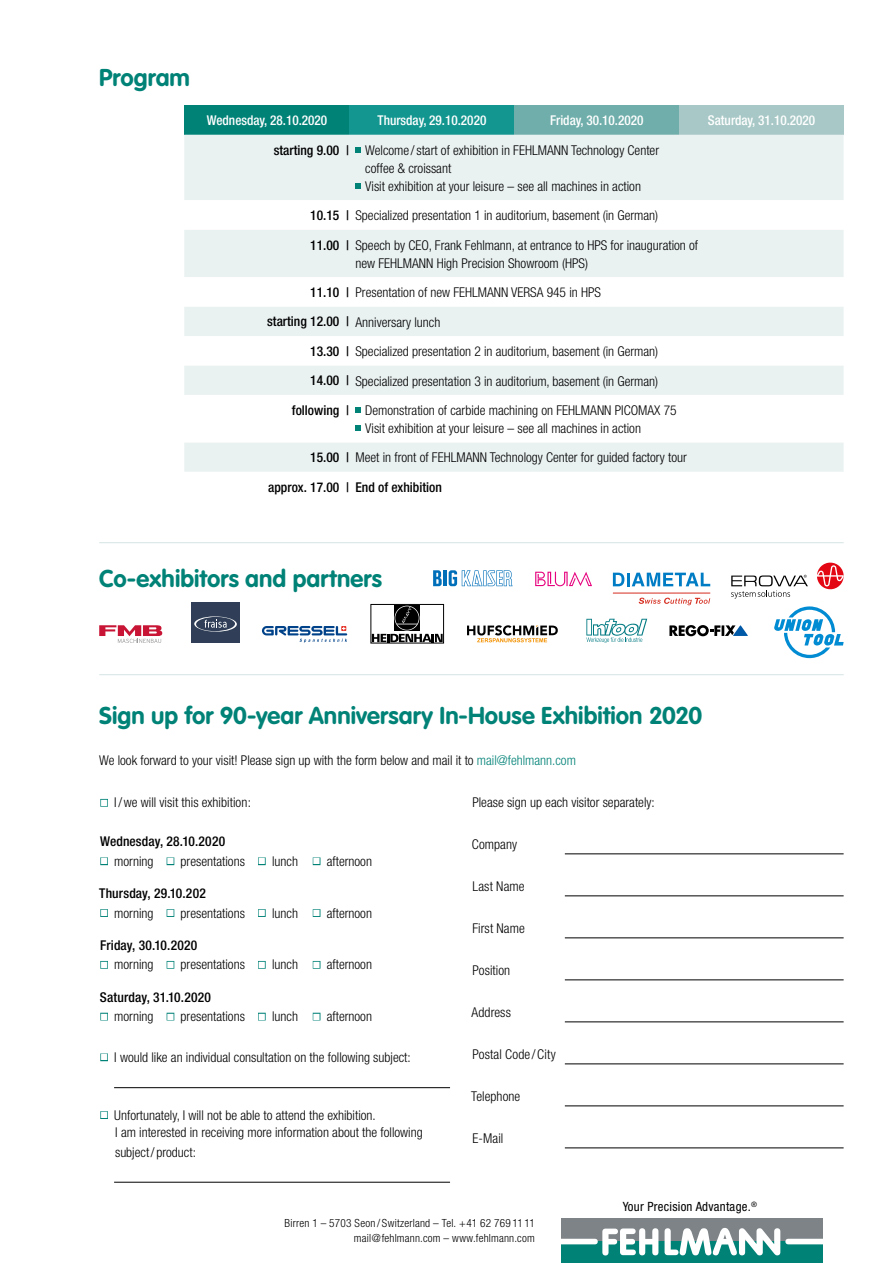
<style>
.page{position:relative;width:893px;height:1263px;background:#fff}
.page>*{position:absolute;margin:0;border:0;box-sizing:border-box;transform-origin:0 0}
.Titel_gross{font:700 24px "VAG Rounded";letter-spacing:.005em;color:#008277}
.GT{font:300 condensed 13.5px/18px "Helvetica Neue";color:#000}
.GT-2{font:500 condensed 13.5px "Helvetica Neue";color:#000}
.GT-3{font:500 condensed 13.5px "Helvetica Neue";color:#fff}
.t1{font:condensed 12.75px "Helvetica Neue";letter-spacing:.02em;color:#000}
.t2{font:300 condensed 11.25px "Helvetica Neue";letter-spacing:.02em;color:#000}
.s1{color:#008277}
</style>
<div class="page">
<hr style="left:99px;top:542px;width:745px;height:1px;background:#d5e3e3">
<hr style="left:99px;top:674px;width:745px;height:1px;background:#d5e3e3">
<div style="left:561px;top:1218px;width:261px;height:24px;background:#7d8386"></div>
<div style="left:561px;top:1241px;width:261px;height:22px;background:#008277"></div>
<svg style="left:561px;top:1228px;width:97px;height:27px"></svg>
<svg style="left:665px;top:1228px;width:157px;height:27px"></svg>
<hr style="left:443px;top:570px;width:4px;height:16px;background:#006fb9">
<svg style="left:433px;top:570px;width:9px;height:16px"></svg>
<svg style="left:449px;top:570px;width:64px;height:16px"></svg>
<svg style="left:535px;top:572px;width:57px;height:15px"></svg>
<svg style="left:731px;top:575px;width:77px;height:24px"></svg>
<svg style="left:817px;top:563px;width:27px;height:27px"></svg>
<svg style="left:613px;top:573px;width:97px;height:13px"></svg>
<hr style="left:613px;top:593px;width:97px;height:1px;background:#d52c1e">
<svg style="left:639px;top:598px;width:71px;height:7px"></svg>
<div style="left:184px;top:105px;width:165px;height:30px;background:#008277"></div>
<div style="left:349px;top:105px;width:165px;height:30px;background:#139690"></div>
<div style="left:514px;top:105px;width:165px;height:30px;background:#6faeaa"></div>
<div style="left:679px;top:105px;width:165px;height:30px;background:#a7c8c6"></div>
<div style="left:184px;top:135px;width:660px;height:65px;background:#eaf1f1"></div>
<svg style="left:184px;top:230px;width:660px;height:242px;fill:#eaf1f1"></svg>
<svg style="left:355px;top:408px;width:6px;height:5px"></svg>
<svg style="left:355px;top:426px;width:6px;height:5px"></svg>
<hr style="left:114px;top:1087px;width:336px;height:1px;background:#000">
<hr style="left:114px;top:1182px;width:336px;height:1px;background:#000">
<hr style="left:565px;top:853px;width:279px;height:1px;background:#000">
<hr style="left:565px;top:895px;width:279px;height:1px;background:#000">
<hr style="left:565px;top:937px;width:279px;height:1px;background:#000">
<hr style="left:565px;top:979px;width:279px;height:1px;background:#000">
<hr style="left:565px;top:1021px;width:279px;height:1px;background:#000">
<hr style="left:565px;top:1063px;width:279px;height:1px;background:#000">
<hr style="left:565px;top:1105px;width:279px;height:1px;background:#000">
<hr style="left:565px;top:1147px;width:279px;height:1px;background:#000">
<div style="left:191px;top:602px;width:49px;height:41px;background:#303f57"></div>
<svg style="left:194px;top:616px;width:43px;height:16px"></svg>
<svg style="left:262px;top:626px;width:85px;height:17px"></svg>
<div style="left:371px;top:604px;width:73px;height:39px;border:1px solid #000"></div>
<svg style="left:372px;top:634px;width:71px;height:8px"></svg>
<svg style="left:394px;top:605px;width:26px;height:26px"></svg>
<svg style="left:395px;top:606px;width:24px;height:24px"></svg>
<svg style="left:397px;top:607px;width:20px;height:18px"></svg>
<svg style="left:467px;top:625px;width:91px;height:17px"></svg>
<svg style="left:586px;top:619px;width:61px;height:24px"></svg>
<svg style="left:99px;top:625px;width:63px;height:18px"></svg>
<svg style="left:774px;top:606px;width:70px;height:52px"></svg>
<svg style="left:669px;top:625px;width:79px;height:11px"></svg>
<svg style="left:355px;top:148px;width:7px;height:6px"></svg>
<svg style="left:355px;top:184px;width:8px;height:6px"></svg>
<p class="Titel_gross" style="left:99px;top:64px;width:92px">Program</p>
<p class="GT-3" style="left:207px;top:113px;width:122px">Wednesday, 28.10.2020</p>
<p class="GT-3" style="left:378px;top:113px;width:110px">Thursday, 29.10.2020</p>
<p class="GT-3" style="left:550px;top:113px;width:95px">Friday, 30.10.2020</p>
<p class="GT-3" style="left:708px;top:113px;width:109px">Saturday, 31.10.2020</p>
<p class="GT-2" style="left:274px;top:142px;width:77px">starting 9.00 |</p>
<p class="GT" style="left:365px;top:141px;width:295px">Welcome /start of exhibition in FEHLMANN Technology Center coffee &amp; croissant</p>
<p class="GT" style="left:365px;top:177px;width:277px">Visit exhibition at your leisure – see all machines in action</p>
<p class="GT-2" style="left:310px;top:207px;width:40px">10.15 |</p>
<p class="GT" style="left:355px;top:206px;width:304px">Specialized presentation 1 in auditorium, basement (in German)</p>
<p class="GT-2" style="left:310px;top:237px;width:40px">11.00 |</p>
<p class="GT" style="left:355px;top:236px;width:344px">Speech by CEO, Frank Fehlmann, at entrance to HPS for inauguration of new FEHLMANN High Precision Showroom (HPS)</p>
<p class="GT-2" style="left:310px;top:284px;width:40px">11.10 |</p>
<p class="GT" style="left:355px;top:283px;width:247px">Presentation of new FEHLMANN VERSA 945 in HPS</p>
<p class="GT-2" style="left:267px;top:314px;width:83px">starting 12.00 |</p>
<p class="GT" style="left:355px;top:313px;width:86px">Anniversary lunch</p>
<p class="GT-2" style="left:310px;top:343px;width:40px">13.30 |</p>
<p class="GT" style="left:355px;top:342px;width:304px">Specialized presentation 2 in auditorium, basement (in German)</p>
<p class="GT-2" style="left:310px;top:373px;width:40px">14.00 |</p>
<p class="GT" style="left:355px;top:372px;width:304px">Specialized presentation 3 in auditorium, basement (in German)</p>
<p class="GT-2" style="left:292px;top:402px;width:59px">following |</p>
<p class="GT" style="left:365px;top:401px;width:313px">Demonstration of carbide machining on FEHLMANN PICOMAX 75</p>
<p class="GT" style="left:365px;top:419px;width:277px">Visit exhibition at your leisure – see all machines in action</p>
<p class="GT-2" style="left:310px;top:449px;width:40px">15.00 |</p>
<p class="GT" style="left:355px;top:449px;width:333px">Meet in front of FEHLMANN Technology Center for guided factory tour</p>
<p class="GT-2" style="left:268px;top:479px;width:82px">approx. 17.00 |</p>
<p class="GT-2" style="left:355px;top:479px;width:88px">End of exhibition</p>
<p class="Titel_gross" style="left:99px;top:564px;width:284px">Co-exhibitors and partners</p>
<p class="Titel_gross" style="left:99px;top:701px;width:605px">Sign up for 90-year Anniversary In-House Exhibition 2020</p>
<p class="GT" style="left:99px;top:751px;width:478px">We look forward to your visit! Please sign up with the form below and mail it to <span class="s1">mail@fehlmann.com</span></p>
<p class="GT" style="left:101px;top:793px;width:152px"><span class="s1">■</span> I/we will visit this exhibition:</p>
<p class="GT-2" style="left:100px;top:833px;width:127px">Wednesday, 28.10.2020</p>
<p class="GT" style="left:101px;top:852px;width:273px"><span class="s1">■</span> morning <span class="s1">■</span> presentations <span class="s1">■</span> lunch <span class="s1">■</span> afternoon</p>
<p class="GT-2" style="left:99px;top:885px;width:108px">Thursday, 29.10.202</p>
<p class="GT" style="left:101px;top:904px;width:273px"><span class="s1">■</span> morning <span class="s1">■</span> presentations <span class="s1">■</span> lunch <span class="s1">■</span> afternoon</p>
<p class="GT-2" style="left:100px;top:937px;width:99px">Friday, 30.10.2020</p>
<p class="GT" style="left:101px;top:955px;width:273px"><span class="s1">■</span> morning <span class="s1">■</span> presentations <span class="s1">■</span> lunch <span class="s1">■</span> afternoon</p>
<p class="GT-2" style="left:100px;top:989px;width:113px">Saturday, 31.10.2020</p>
<p class="GT" style="left:101px;top:1007px;width:273px"><span class="s1">■</span> morning <span class="s1">■</span> presentations <span class="s1">■</span> lunch <span class="s1">■</span> afternoon</p>
<p class="GT" style="left:101px;top:1048px;width:312px"><span class="s1">■</span> I would like an individual consultation on the following subject:</p>
<p class="GT" style="left:115px;top:1106px;width:309px;line-height:17.2px;text-indent:-15px"><span class="s1">■</span> Unfortunately, I will not be able to attend the exhibition.<br>I am interested in receiving more information about the following</p>
<p class="GT" style="left:115px;top:1142px;width:82px">subject/ product:</p>
<p class="GT" style="left:472px;top:793px;width:184px">Please sign up each visitor separately:</p>
<p class="GT" style="left:472px;top:835px;width:47px">Company</p>
<p class="GT" style="left:472px;top:877px;width:54px">Last Name</p>
<p class="GT" style="left:472px;top:919px;width:54px">First Name</p>
<p class="GT" style="left:472px;top:961px;width:39px">Position</p>
<p class="GT" style="left:472px;top:1003px;width:41px">Address</p>
<p class="GT" style="left:472px;top:1045px;width:85px">Postal Code /City</p>
<p class="GT" style="left:471px;top:1087px;width:51px">Telephone</p>
<p class="GT" style="left:472px;top:1129px;width:32px">E-Mail</p>
<p class="t1" style="left:623px;top:1199px;width:136px">Your Precision Advantage.<sup>®</sup></p>
<p class="t2" style="left:284px;top:1217px;width:252px">Birren 1 – 5703 Seon / Switzerland – Tel. +41 62 769 11 11</p>
<p class="t2" style="left:354px;top:1232px;width:182px">mail@fehlmann.com – www.fehlmann.com</p>
</div>
